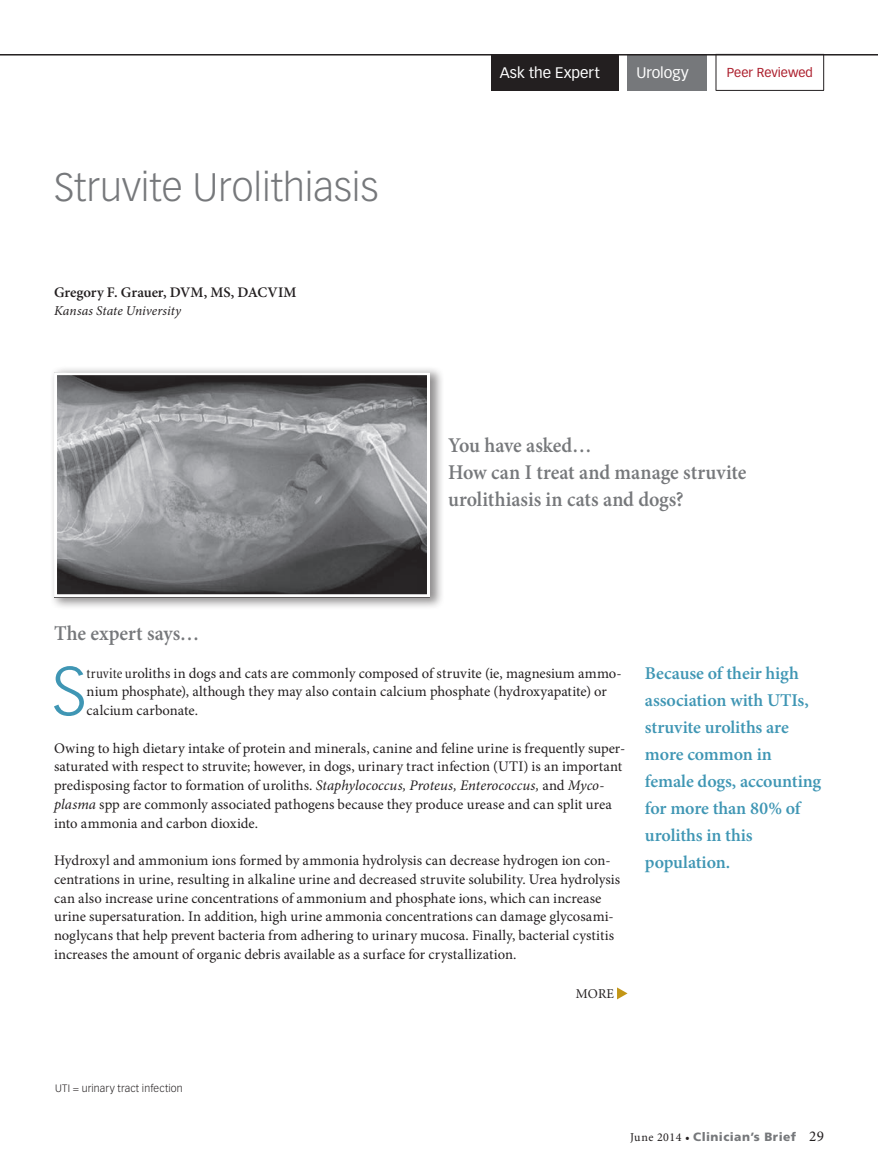
<style>
.page{position:relative;width:878px;height:1175px;background:#fff}
.page>*{position:absolute;margin:0;border:0;box-sizing:border-box;transform-origin:0 0}
.Body_Minion_Pro{font:300 67.35px "Vectora LT Std";color:#3f96b4}
.head_article{font:300 39px "Vectora LT Std";color:#76787b}
.Deck_Minion_SB{font:600 21px/27px "Minion Pro";color:#76787b;scale:.95 1}
.Pullquote{font:600 18px/27px "Minion Pro";letter-spacing:-.005em;color:#3f96b4}
.department{font:15px "Vectora LT Std";color:#fff}
.Body_Minion_Pro-2{font:14.7px/18.8px "Minion Pro";color:#231f20}
.Byline{font:600 14.7px "Minion Pro";color:#231f20}
.Byline_Affiliation{font:italic 13.5px "Minion Pro";letter-spacing:.005em;color:#231f20}
.t1{font:13.5px "Minion";color:#231f20}
.t2{font:12.75px "Vectora LT Std";color:#ac1e2c}
.t3{font:900 12px "Frutiger";letter-spacing:.035em;color:#76787b}
.Footnote{font:300 10.5px "Vectora LT Std";letter-spacing:.015em;color:#231f20}
.s1{font-family:"Minion";font-stretch:condensed}
.s2{font-style:italic}
.s3{font-family:"Minion Pro";font-weight:400;color:#231f20}
.s4{font-family:"Minion Pro";font-weight:400;font-size:15px;color:#231f20}
</style>
<div class="page">
<div style="left:490px;top:54px;width:128px;height:36px;background:#231f20"></div>
<div style="left:627px;top:54px;width:80px;height:36px;background:#76787b"></div>
<hr style="left:715px;top:55px;width:1px;height:35px;background:#231f20">
<hr style="left:823px;top:55px;width:1px;height:35px;background:#231f20">
<hr style="left:715px;top:90px;width:109px;height:1px;background:#231f20">
<hr style="left:0;top:54px;width:878px;height:2px;background:#231f20">
<div style="left:50px;top:366px;width:395px;height:244px;background:#231f20;opacity:.5"></div>
<img style="left:58px;top:376px;width:368px;height:217px">
<div style="left:54px;top:372px;width:376px;height:225px;border:3px solid #fff"></div>
<svg style="left:617px;top:987px;width:10px;height:12px"></svg>
<p class="head_article" style="left:54px;top:164px;width:326px">Struvite Urolithiasis</p>
<p class="Byline" style="left:54px;top:282px;width:244px">Gregory F. Grauer, DVM, MS, DACVIM</p>
<p class="Byline_Affiliation" style="left:54px;top:302px;width:128px">Kansas State University</p>
<p class="department" style="left:500px;top:64px;width:101px">Ask the Expert</p>
<p class="department" style="left:636px;top:64px;width:54px">Urology</p>
<p class="t2" style="left:726px;top:65px;width:88px">Peer Reviewed</p>
<p class="Deck_Minion_SB" style="left:448px;top:431px;width:153px">You have asked…</p>
<p class="Deck_Minion_SB" style="left:448px;top:458px;width:315px">How can I treat and manage struvite urolithiasis in cats and dogs?</p>
<p class="Deck_Minion_SB" style="left:54px;top:619px;width:154px">The expert says…</p>
<p class="Body_Minion_Pro" style="left:52px;top:652px;width:36px">S</p>
<p class="Body_Minion_Pro-2" style="left:87px;top:663px;width:536px"><span class="s1">truvite u</span>roliths in dogs and cats are commonly composed of struvite (ie, magnesium ammo&shy;nium phosphate), although they may also contain calcium phosphate (hydroxyapatite) or calcium carbonate.</p>
<p class="Body_Minion_Pro-2" style="left:54px;top:738px;width:572px">Owing to high dietary intake of protein and minerals, canine and feline urine is frequently super&shy;saturated with respect to struvite; however, in dogs, urinary tract infection (UTI) is an important predisposing factor to formation of uroliths. <span class="s2">Staphylococcus, Proteus, Enterococcus,</span> and <span class="s2">Myco&shy;plasma</span> spp are commonly associated pathogens because they produce urease and can split urea into ammonia and carbon dioxide.</p>
<p class="Body_Minion_Pro-2" style="left:54px;top:851px;width:567px">Hydroxyl and ammonium ions formed by ammonia hydrolysis can decrease hydrogen ion con&shy;centrations in urine, resulting in alkaline urine and decreased struvite solubility. Urea hydrolysis can also increase urine concentrations of ammonium and phosphate ions, which can increase urine supersaturation. In addition, high urine ammonia concentrations can damage glycosami&shy;noglycans that help prevent bacteria from adhering to urinary mucosa. Finally, bacterial cystitis increases the amount of organic debris available as a surface for crystallization.</p>
<p class="t1" style="left:576px;top:987px;width:39px">MORE</p>
<p class="Pullquote" style="left:645px;top:660px;width:178px">Because of their high association with UTIs, struvite uroliths are more common in female dogs, accounting for more than 80% of uroliths in this population.</p>
<p class="Footnote" style="left:55px;top:1082px;width:129px">UTI = urinary tract infection</p>
<p class="t3" style="left:630px;top:1129px;width:195px"><span class="s3">June 2014 •</span> Clinician’s Brief <span class="s4">29</span></p>
</div>
